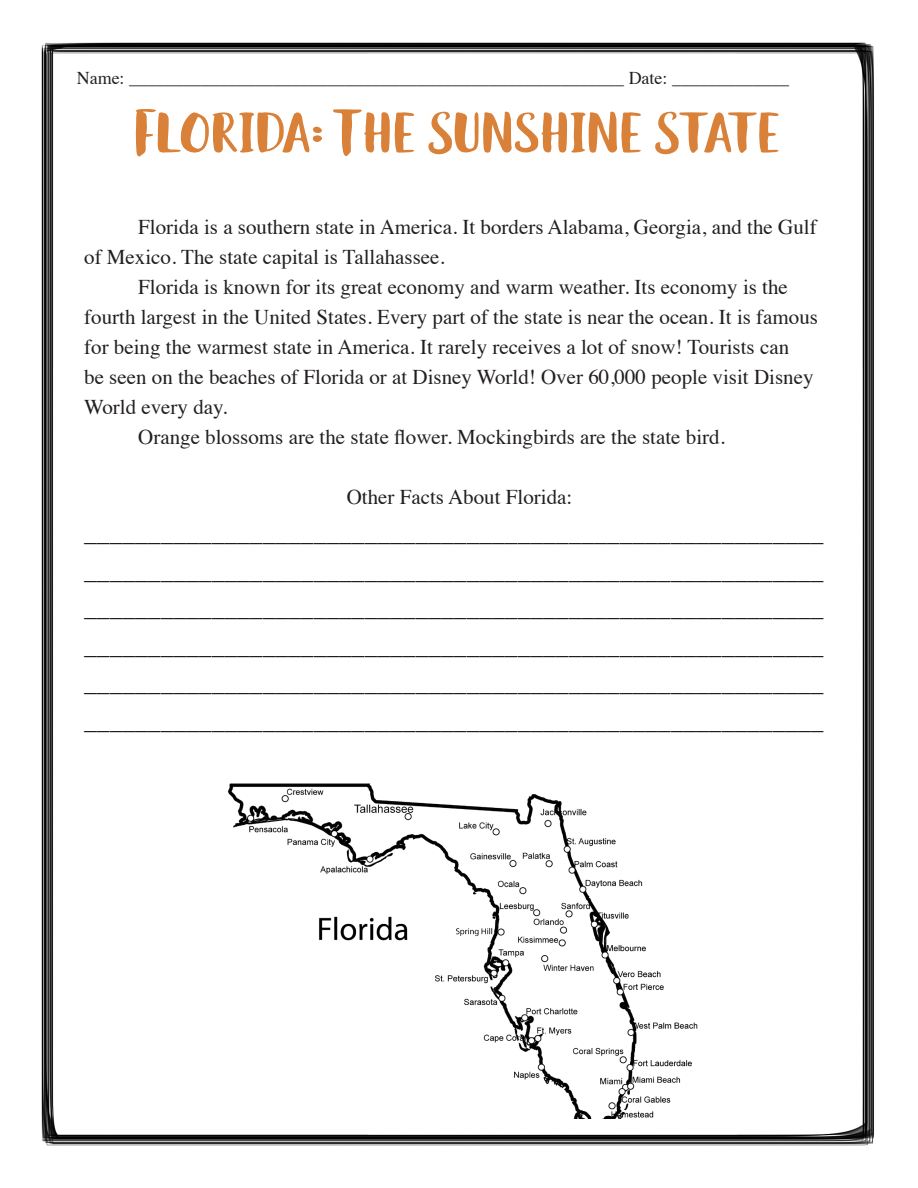
<style>
.page{position:relative;width:918px;height:1188px;background:#fff}
.page>*{position:absolute;margin:0;border:0;box-sizing:border-box;transform-origin:0 0}
.t1{font:60px "Black And White Display";color:#d98139}
.t2{font:25.5px "Times";color:#231f20}
.t3{font:21px/30px "Times";color:#231f20}
.t4{font:18px "Times";color:#231f20}
</style>
<div class="page">
<img style="left:41px;top:42px;width:833px;height:1104px">
<img style="left:219px;top:764px;width:481px;height:354px">
<p class="t4" style="left:77px;top:61px;width:714px">Name: _______________________________________________________ Date: _____________</p>
<p class="t1" style="left:136px;top:96px;width:647px">Florida: The Sunshine State</p>
<p class="t3" style="left:84px;top:210px;width:734px;text-indent:54px">Florida is a southern state in America. It borders Alabama, Georgia, and the Gulf of Mexico. The state capital is Tallahassee.</p>
<p class="t3" style="left:84px;top:270px;width:735px;text-indent:54px">Florida is known for its great economy and warm weather. Its economy is the fourth largest in the United States. Every part of the state is near the ocean. It is famous for being the warmest state in America. It rarely receives a lot of snow! Tourists can<br>be seen on the beaches of Florida or at Disney World! Over 60,000 people visit Disney World every day.</p>
<p class="t3" style="left:138px;top:420px;width:588px">Orange blossoms are the state flower. Mockingbirds are the state bird.</p>
<p class="t3" style="left:347px;top:480px;width:227px">Other Facts About Florida:</p>
<p class="t2" style="left:84px;top:509px;width:741px">__________________________________________________________</p>
<p class="t2" style="left:84px;top:546px;width:741px">__________________________________________________________</p>
<p class="t2" style="left:84px;top:584px;width:741px">__________________________________________________________</p>
<p class="t2" style="left:84px;top:621px;width:741px">__________________________________________________________</p>
<p class="t2" style="left:84px;top:659px;width:741px">__________________________________________________________</p>
<p class="t2" style="left:84px;top:696px;width:741px">__________________________________________________________</p>
</div>
